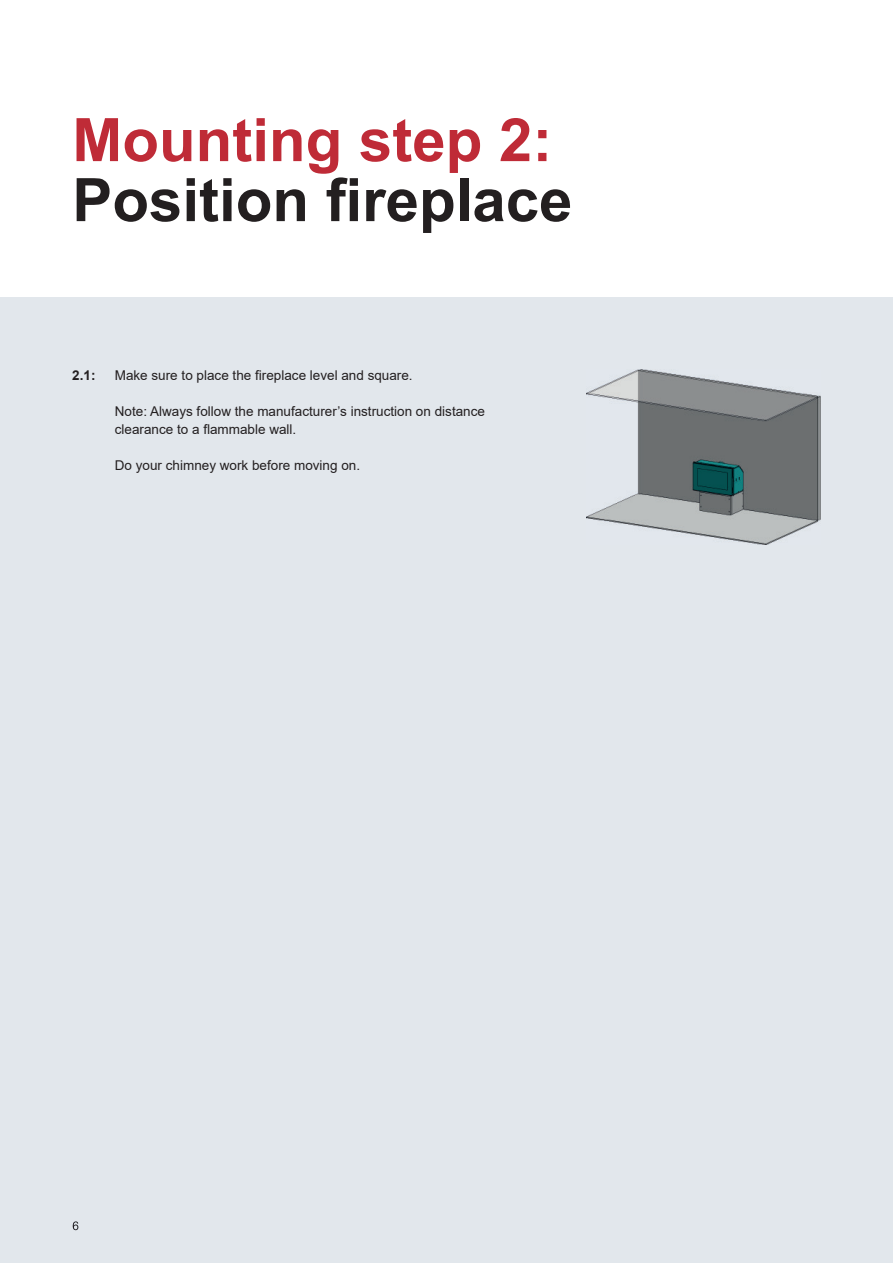
<style>
.page{position:relative;width:893px;height:1263px;background:#fff}
.page>*{position:absolute;margin:0;border:0;box-sizing:border-box;transform-origin:0 0}
.t1{font:700 60px "Arial";color:#231f20}
.t2{font:700 60px "Arial";color:#bf2b37}
.t3{font:13.5px/18px "Arial";color:#231f20}
.t4{font:700 13.5px "Arial";color:#231f20}
</style>
<div class="page">
<div style="left:0;top:298px;width:893px;height:965px;background:#e2e7ec"></div>
<img style="left:587px;top:370px;width:234px;height:174px">
<svg style="left:73px;top:1221px;width:5px;height:9px"></svg>
<h1 class="t2" style="left:72px;top:98px;width:482px">Mounting step 2:</h1>
<h1 class="t1" style="left:72px;top:158px;width:502px">Position fireplace</h1>
<p class="t4" style="left:72px;top:365px;width:25px">2.1:</p>
<p class="t3" style="left:115px;top:366px;width:299px">Make sure to place the fireplace level and square.</p>
<p class="t3" style="left:115px;top:402px;width:372px">Note: Always follow the manufacturer’s instruction on distance clearance to a flammable wall.</p>
<p class="t3" style="left:115px;top:456px;width:247px">Do your chimney work before moving on.</p>
</div>
